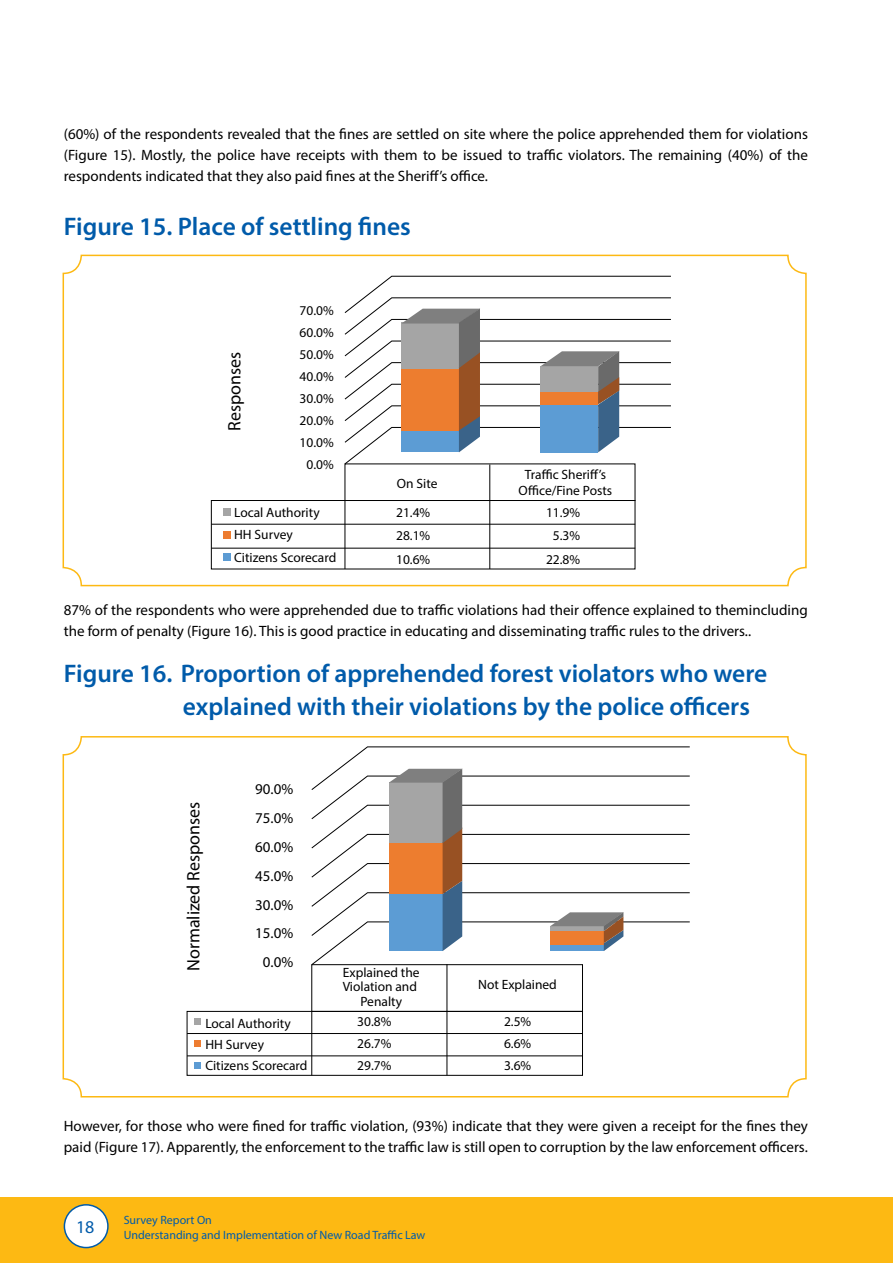
<style>
.page{position:relative;width:893px;height:1263px;background:#fff}
.page>*{position:absolute;margin:0;border:0;box-sizing:border-box;transform-origin:0 0}
.t1{font:600 25.5px/33px "Myriad Pro";color:#005baa}
.t2{font:18px "Myriad Pro";color:#000}
.t3{font:18px "Myriad Pro";color:#005baa}
.t4{font:15px/28.8px "Myriad Pro";color:#000;text-align:justify}
.t5{font:13.5px/21.9px "Myriad Pro";color:#000;text-align:center}
.t6{font:12px/15px "Myriad Pro";color:#005baa}
</style>
<div class="page">
<div style="left:0;top:1197px;width:892px;height:66px;background:#fdb913"></div>
<div style="left:64px;top:1205px;width:44px;height:42px;background:#fff;border-radius:50%"></div>
<div style="left:64px;top:1204px;width:45px;height:44px;border:2px solid #005baa;border-radius:50%"></div>
<div style="left:211px;top:500px;width:424px;height:69px;border:1px solid #000"></div>
<hr style="left:345px;top:500px;width:1px;height:69px;background:#000">
<hr style="left:490px;top:464px;width:1px;height:105px;background:#000">
<div style="left:224px;top:531px;width:7px;height:7px;background:#ed7c30"></div>
<div style="left:224px;top:553px;width:7px;height:7px;background:#5c9bd3"></div>
<div style="left:224px;top:508px;width:7px;height:7px;background:#a5a5a5"></div>
<hr style="left:211px;top:548px;width:424px;height:1px;background:#000">
<hr style="left:211px;top:524px;width:424px;height:1px;background:#000">
<svg style="left:345px;top:276px;width:326px;height:188px"></svg>
<div style="left:63px;top:255px;width:744px;height:331px;border:2px solid #fdb913;border-radius:18px"></div>
<div style="left:187px;top:1011px;width:396px;height:64px;border:1px solid #000"></div>
<hr style="left:311px;top:1011px;width:1px;height:64px;background:#000">
<hr style="left:447px;top:964px;width:1px;height:111px;background:#000">
<div style="left:194px;top:1040px;width:7px;height:7px;background:#ed7c30"></div>
<div style="left:194px;top:1062px;width:7px;height:7px;background:#5c9bd3"></div>
<div style="left:194px;top:1018px;width:7px;height:7px;background:#a5a5a5"></div>
<hr style="left:187px;top:1055px;width:396px;height:1px;background:#000">
<hr style="left:187px;top:1033px;width:396px;height:1px;background:#000">
<svg style="left:311px;top:747px;width:379px;height:218px"></svg>
<div style="left:63px;top:736px;width:744px;height:361px;border:2px solid #fdb913;border-radius:18px"></div>
<p class="t4" style="left:64px;top:123px;width:746px;line-height:21px">(60%) of the respondents revealed that the fines are settled on site where the police apprehended them for violations (Figure 15). Mostly, the police have receipts with them to be issued to traffic violators. The remaining (40%) of the respondents indicated that they also paid fines at the Sheriff’s office.</p>
<h1 class="t1" style="left:64px;top:209px;width:349px">Figure 15. Place of settling fines</h1>
<p class="t2" style="left:223px;top:431px;width:81px;rotate:-90deg">Responses</p>
<p class="t5" style="left:300px;top:300px;width:36px">70.0%<br>60.0%<br>50.0%<br>40.0%<br>30.0%<br>20.0%<br>10.0%<br>0.0%</p>
<p class="t5" style="left:397px;top:472px;width:42px">On Site</p>
<p class="t5" style="left:519px;top:467px;width:95px;line-height:15.8px">Traffic Sheriff’s<br>Office/Fine Posts</p>
<p class="t5" style="left:234px;top:501px;width:104px;line-height:22.5px;text-align:left">Local Authority<br>HH Survey<br>Citizens Scorecard</p>
<p class="t5" style="left:396px;top:500px;width:36px;line-height:23.5px;text-align:justify">21.4% 28.1% 10.6%</p>
<p class="t5" style="left:546px;top:500px;width:36px;line-height:23.5px">11.9%<br>5.3%<br>22.8%</p>
<p class="t4" style="left:64px;top:599px;width:746px;line-height:21px">87% of the respondents who were apprehended due to traffic violations had their offence explained to themincluding the form of penalty (Figure 16). This is good practice in educating and disseminating traffic rules to the drivers..</p>
<h1 class="t1" style="left:183px;top:656px;width:586px;text-indent:-119px">Figure 16. Proportion of apprehended forest violators who were explained with their violations by the police officers</h1>
<p class="t2" style="left:182px;top:971px;width:171px;rotate:-90deg">Normalized Responses</p>
<p class="t4" style="left:255px;top:775px;width:39px">90.0% 75.0% 60.0% 45.0% 30.0% 15.0%</p>
<p class="t4" style="left:263px;top:947px;width:32px">0.0%</p>
<p class="t5" style="left:343px;top:964px;width:78px;line-height:14.7px">Explained the<br>Violation and<br>Penalty</p>
<p class="t5" style="left:478px;top:973px;width:80px">Not Explained</p>
<p class="t5" style="left:205px;top:1013px;width:104px;line-height:21px;text-align:left">Local Authority<br>HH Survey<br>Citizens Scorecard</p>
<p class="t5" style="left:357px;top:1011px;width:36px;text-align:justify">30.8% 26.7% 29.7%</p>
<p class="t5" style="left:504px;top:1011px;width:29px;text-align:justify">2.5% 6.6% 3.6%</p>
<p class="t4" style="left:64px;top:1115px;width:746px;line-height:21px">However, for those who were fined for traffic violation, (93%) indicate that they were given a receipt for the fines they paid (Figure 17). Apparently, the enforcement to the traffic law is still open to corruption by the law enforcement officers.</p>
<p class="t3" style="left:76px;top:1216px;width:20px">18</p>
<p class="t6" style="left:124px;top:1212px;width:303px">Survey Report On<br>Understanding and Implementation of New Road Traffic Law</p>
</div>
